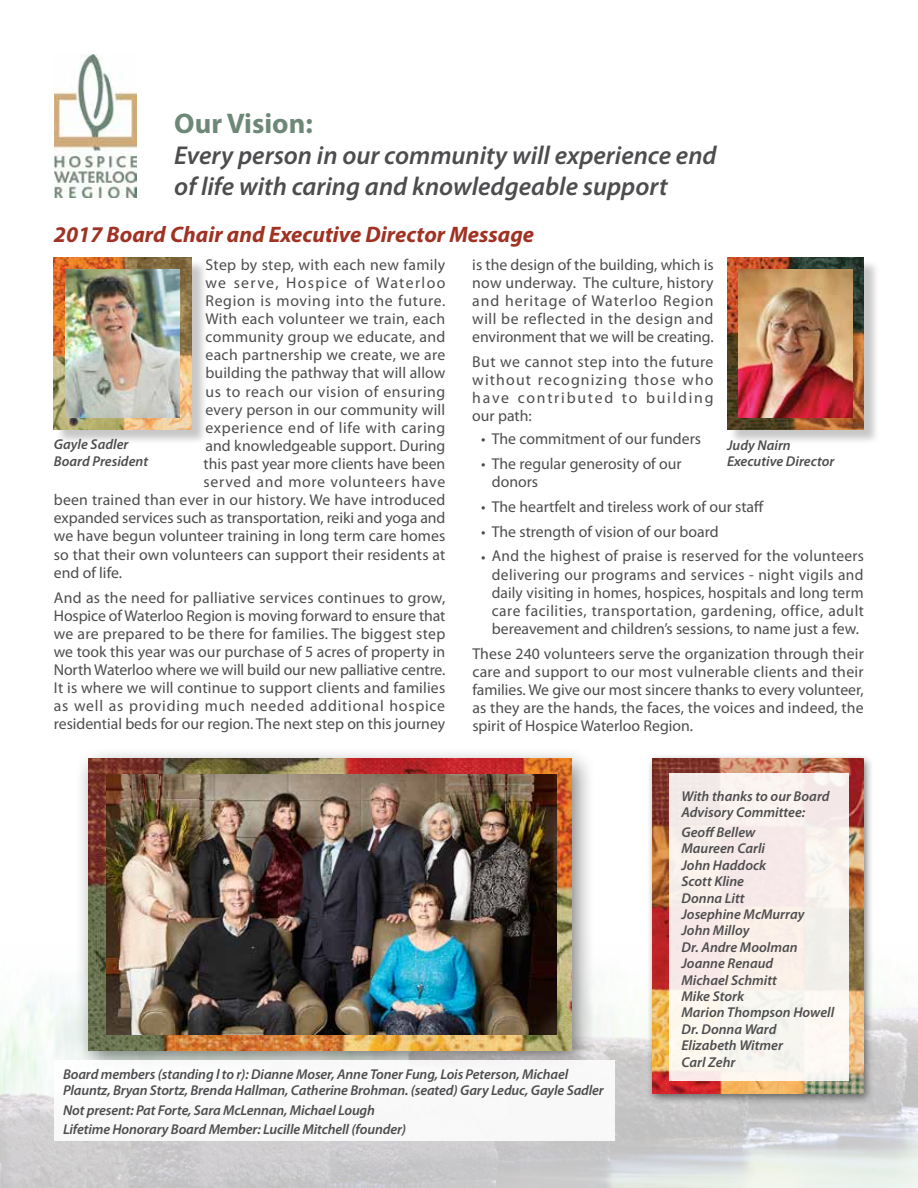
<style>
.page{position:relative;width:918px;height:1188px;background:#fff}
.page>*{position:absolute;margin:0;border:0;box-sizing:border-box;transform-origin:0 0}
.t1{font:700 28.5px "Myriad Pro";color:#6e8878}
.t2{font:italic 600 25.8px/31px "Myriad Pro";color:#4d4d4f}
.t3{font:italic 700 22.5px "Myriad Pro";color:#a03223}
.t4{font:15.75px/18.1px "Myriad Pro";letter-spacing:.01em;color:#4d4d4f;text-align:justify}
.t5{font:15.75px "Myriad Pro";letter-spacing:.035em;color:#4d4d4f}
.t6{font:15.75px "Myriad Pro";letter-spacing:.045em;color:#4d4d4f}
.t7{font:15.75px "Myriad Pro";letter-spacing:.09em;color:#4d4d4f}
.t8{font:italic 600 14.25px/16.4px "Myriad Pro";letter-spacing:-.005em;color:#4d4d4f}
</style>
<div class="page">
<img style="left:54px;top:54px;width:82px;height:144px">
<img style="left:0;top:993px;width:918px;height:195px">
<div style="left:74px;top:746px;width:522px;height:330px;background:#000;opacity:.5"></div>
<img style="left:89px;top:759px;width:482px;height:291px">
<div style="left:55px;top:259px;width:153px;height:186px;background:#000;opacity:.22"></div>
<img style="left:54px;top:258px;width:138px;height:171px">
<img style="left:65px;top:269px;width:114px;height:149px">
<div style="left:729px;top:259px;width:151px;height:186px;background:#000;opacity:.22"></div>
<img style="left:727px;top:258px;width:137px;height:171px">
<img style="left:739px;top:269px;width:114px;height:149px">
<img style="left:106px;top:775px;width:451px;height:260px">
<div style="left:647px;top:754px;width:228px;height:351px;background:#000;opacity:.5"></div>
<img style="left:653px;top:759px;width:211px;height:335px">
<div style="left:670px;top:773px;width:179px;height:308px;background:#f8f0ea"></div>
<div style="left:54px;top:1060px;width:560px;height:81px;background:#fff"></div>
<h1 class="t1" style="left:174px;top:105px;width:140px">Our Vision:</h1>
<h2 class="t2" style="left:174px;top:139px;width:544px">Every person in our community will experience end of life with caring and knowledgeable support</h2>
<h3 class="t3" style="left:54px;top:220px;width:482px">2017 Board Chair and Executive Director Message</h3>
<p class="t4" style="left:205px;top:256px;width:241px">Step by step, with each new family</p>
<p class="t7" style="left:205px;top:274px;width:241px">we serve, Hospice of Waterloo</p>
<p class="t6" style="left:205px;top:292px;width:241px">Region is moving into the future.</p>
<p class="t4" style="left:205px;top:310px;width:241px">With each volunteer we train, each</p>
<p class="t4" style="left:205px;top:328px;width:241px">community group we educate, and</p>
<p class="t4" style="left:205px;top:346px;width:241px">each partnership we create, we are</p>
<p class="t4" style="left:205px;top:364px;width:241px">building the pathway that will allow</p>
<p class="t5" style="left:205px;top:383px;width:241px">us to reach our vision of ensuring</p>
<p class="t4" style="left:205px;top:401px;width:241px">every person in our community will</p>
<p class="t5" style="left:205px;top:419px;width:241px">experience end of life with caring</p>
<p class="t4" style="left:205px;top:437px;width:241px">and knowledgeable support. During</p>
<p class="t4" style="left:204px;top:455px;width:243px">this past year more clients have been</p>
<p class="t6" style="left:204px;top:473px;width:243px">served and more volunteers have</p>
<p class="t4" style="left:54px;top:491px;width:393px">been trained than ever in our history. We have introduced</p>
<p class="t4" style="left:54px;top:509px;width:393px">expanded services such as transportation, reiki and yoga and</p>
<p class="t4" style="left:54px;top:527px;width:393px">we have begun volunteer training in long term care homes</p>
<p class="t4" style="left:54px;top:546px;width:393px">so that their own volunteers can support their residents at</p>
<p class="t4" style="left:54px;top:564px;width:70px">end of life.</p>
<p class="t4" style="left:54px;top:588px;width:393px">And as the need for palliative services continues to grow, Hospice of Waterloo Region is moving forward to ensure that we are prepared to be there for families. The biggest step we took this year was our purchase of 5 acres of property in North Waterloo where we will build our new palliative centre.<br>It is where we will continue to support clients and families as well as providing much needed additional hospice residential beds for our region. The next step on this journey</p>
<p class="t4" style="left:472px;top:256px;width:243px">is the design of the building, which is now underway. The culture, history and heritage of Waterloo Region will be reflected in the design and environment that we will be creating.</p>
<p class="t4" style="left:472px;top:353px;width:243px">But we cannot step into the future without recognizing those who have contributed to building our path:</p>
<p class="t4" style="left:481px;top:430px;width:221px">• The commitment of our funders</p>
<p class="t4" style="left:492px;top:455px;width:191px;text-indent:-11px">• The regular generosity of our donors</p>
<p class="t4" style="left:481px;top:498px;width:284px">• The heartfelt and tireless work of our staff</p>
<p class="t4" style="left:481px;top:523px;width:239px">• The strength of vision of our board</p>
<p class="t4" style="left:492px;top:547px;width:374px;text-indent:-11px">• And the highest of praise is reserved for the volunteers delivering our programs and services - night vigils and daily visiting in homes, hospices, hospitals and long term care facilities, transportation, gardening, office, adult bereavement and children’s sessions, to name just a few.</p>
<p class="t4" style="left:472px;top:645px;width:393px">These 240 volunteers serve the organization through their care and support to our most vulnerable clients and their families. We give our most sincere thanks to every volunteer, as they are the hands, the faces, the voices and indeed, the spirit of Hospice Waterloo Region.</p>
<p class="t8" style="left:54px;top:436px;width:96px">Gayle Sadler<br>Board President</p>
<p class="t8" style="left:727px;top:436px;width:109px">Judy Nairn<br>Executive Director</p>
<p class="t8" style="left:63px;top:1065px;width:542px">Board members (standing l to r): Dianne Moser, Anne Toner Fung, Lois Peterson, Michael<br>Plauntz, Bryan Stortz, Brenda Hallman, Catherine Brohman. (seated) Gary Leduc, Gayle Sadler</p>
<p class="t8" style="left:63px;top:1100px;width:345px;line-height:19.6px">Not present: Pat Forte, Sara McLennan, Michael Lough<br>Lifetime Honorary Board Member: Lucille Mitchell (founder)</p>
<p class="t8" style="left:681px;top:788px;width:150px">With thanks to our Board<br>Advisory Committee:</p>
<p class="t8" style="left:681px;top:824px;width:154px">Geoff Bellew<br>Maureen Carli<br>John Haddock<br>Scott Kline<br>Donna Litt<br>Josephine McMurray<br>John Milloy<br>Dr. Andre Moolman<br>Joanne Renaud<br>Michael Schmitt<br>Mike Stork<br>Marion Thompson Howell<br>Dr. Donna Ward<br>Elizabeth Witmer<br>Carl Zehr</p>
</div>
